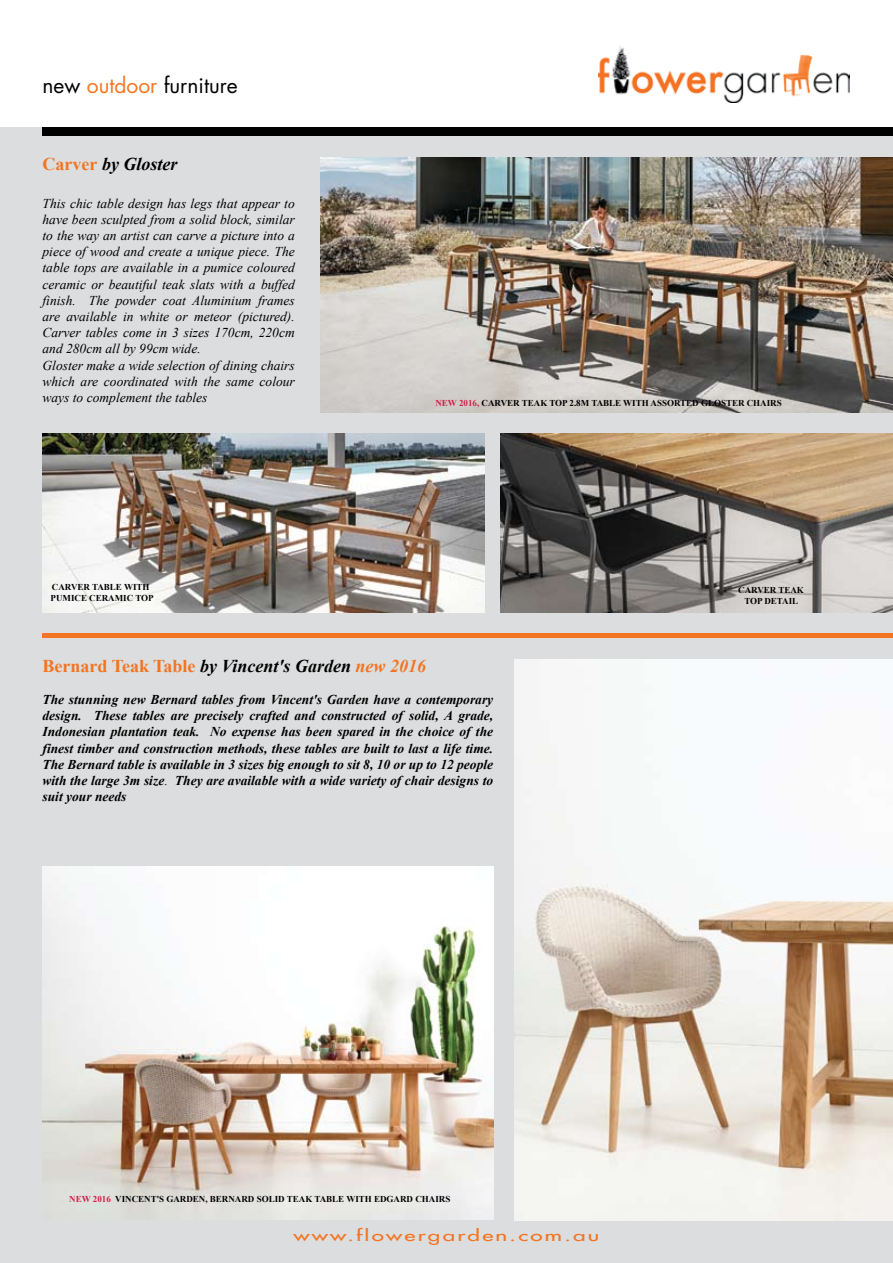
<style>
.page{position:relative;width:893px;height:1263px;background:#fff}
.page>*{position:absolute;margin:0;border:0;box-sizing:border-box;transform-origin:0 0}
.t1{font:21px "Futura";color:#000}
.t2{font:italic 700 18px "Times New Roman";color:#000}
.t3{font:500 15px "Futura CE";letter-spacing:.1em;color:#f37421;scale:1.5 1}
.t4{font:italic 13.5px/16.2px "Times New Roman";color:#000}
.t5{font:italic 700 13.5px/16.2px "Times New Roman";color:#000;text-align:justify}
.t6{font:700 9px/10.8px "Times New Roman";color:#000}
.s1{color:#f37421}
.s2{font-style:normal;color:#f37421}
.s3{color:#d31e47}
.s4{font-weight:400;font-style:normal}
</style>
<div class="page">
<div style="left:0;top:128px;width:893px;height:1135px;background:#dcddde"></div>
<div style="left:43px;top:128px;width:850px;height:8px;background:#000"></div>
<img style="left:598px;top:46px;width:251px;height:57px">
<img style="left:320px;top:157px;width:573px;height:255px">
<img style="left:43px;top:434px;width:441px;height:178px">
<img style="left:500px;top:434px;width:393px;height:178px">
<hr style="left:43px;top:634px;width:850px;height:4px;background:#f37421">
<img style="left:514px;top:659px;width:379px;height:561px">
<img style="left:43px;top:866px;width:450px;height:353px">
<h1 class="t1" style="left:43px;top:72px;width:197px">new <span class="s1">outdoor</span> furniture</h1>
<h2 class="t2" style="left:43px;top:151px;width:136px"><span class="s2">Carver</span> by Gloster</h2>
<p class="t4" style="left:43px;top:195px;width:254px">This chic table design has legs that appear to have been sculpted from a solid block, similar to the way an artist can carve a picture into a piece of wood and create a unique piece. The table tops are available in a pumice coloured ceramic or beautiful teak slats with a buffed finish. The powder coat Aluminium frames are available in white or meteor (pictured).<br>Carver tables come in 3 sizes 170cm, 220cm and 280cm all by 99cm wide.<br>Gloster make a wide selection of dining chairs which are coordinated with the same colour ways to complement the tables</p>
<p class="t6" style="left:435px;top:397px;width:348px"><span class="s3">NEW 2016,</span> CARVER TEAK TOP 2.8M TABLE WITH ASSORTED GLOSTER CHAIRS</p>
<p class="t6" style="left:51px;top:581px;width:105px">CARVER TABLE WITH<br>PUMICE CERAMIC TOP</p>
<p class="t6" style="left:738px;top:584px;width:67px;text-align:center">CARVER TEAK<br>TOP DETAIL</p>
<h2 class="t2" style="left:43px;top:653px;width:385px"><span class="s2">Bernard Teak Table</span> by Vincent's Garden <span class="s1">new 2016</span></h2>
<p class="t5" style="left:43px;top:691px;width:452px">The stunning new Bernard tables from Vincent's Garden have a contemporary design. These tables are precisely crafted and constructed of solid, A grade, Indonesian plantation teak. No expense has been spared in the choice of the finest timber and construction methods, these tables are built to last a life time.<br>The Bernard table is available in 3 sizes big enough to sit 8, 10 or up to 12 people with the large 3m size<span class="s4">.</span> They are available with a wide variety of chair designs to suit your needs</p>
<p class="t6" style="left:69px;top:1193px;width:383px"><span class="s3">NEW 2016</span> VINCENT'S GARDEN, BERNARD SOLID TEAK TABLE WITH EDGARD CHAIRS</p>
<p class="t3" style="left:293px;top:1224px;width:205px">www.flowergarden.com.au</p>
</div>
